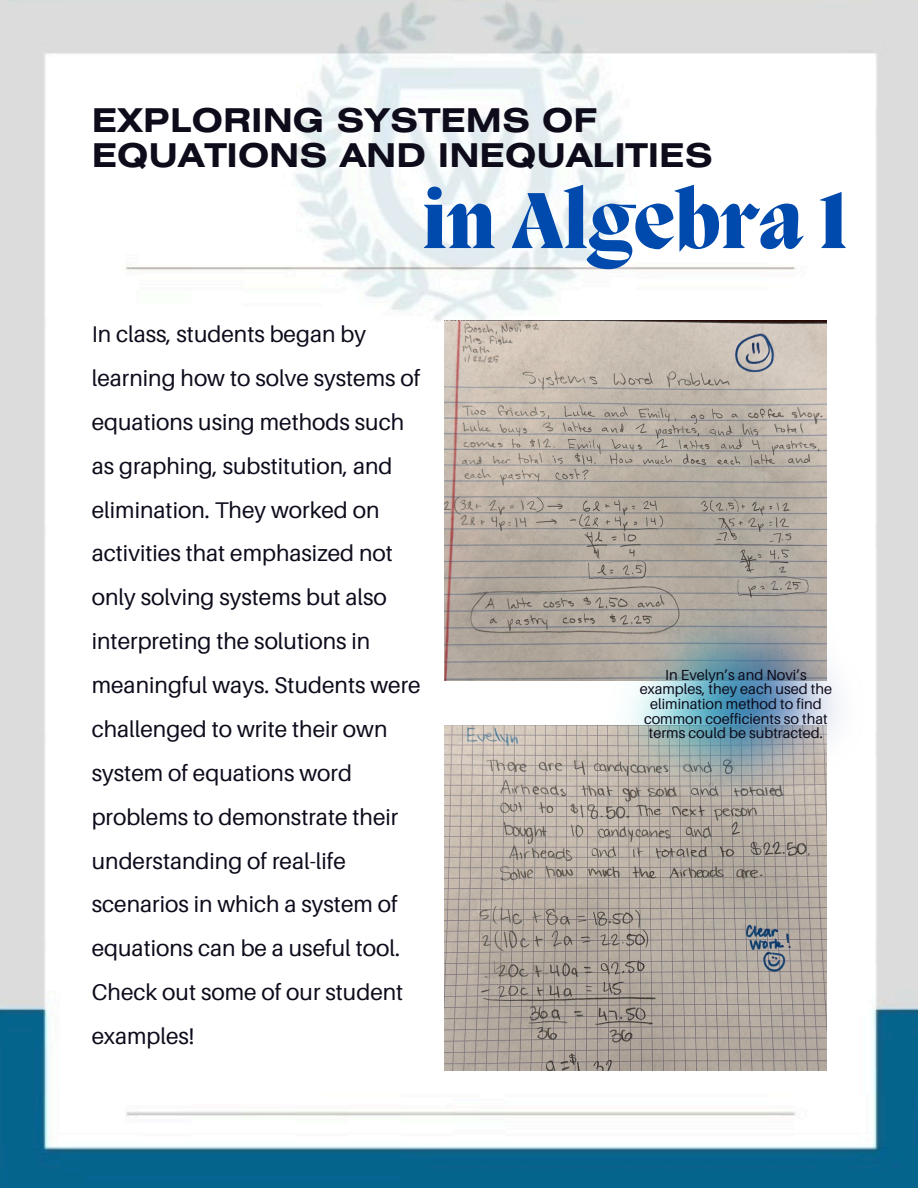
<style>
.page{position:relative;width:918px;height:1188px;background:#fff}
.page>*{position:absolute;margin:0;border:0;box-sizing:border-box;transform-origin:0 0}
.t1{font:800 81.45px "Migra";color:#004aad}
.t2{font:700 32.7px/35.7px "Helios Ext";color:#0e0b1b}
.t3{font:22.65px/43.8px "Aileron";color:#0e0b1b}
.t4{font:14.55px/14.7px "Aileron";color:#0e0b1b;text-align:center}
</style>
<div class="page">
<img style="left:0;top:0;width:918px;height:1188px">
<img style="left:445px;top:725px;width:381px;height:346px">
<img style="left:445px;top:320px;width:381px;height:360px">
<img style="left:601px;top:590px;width:265px;height:227px">
<h2 class="t2" style="left:92px;top:105px;width:623px">EXPLORING SYSTEMS OF<br>EQUATIONS AND INEQUALITIES</h2>
<h1 class="t1" style="left:422px;top:182px;width:427px">in Algebra 1</h1>
<h3 class="t3" style="left:92px;top:312px;width:330px">In class, students began by learning how to solve systems of equations using methods such as graphing, substitution, and elimination. They worked on activities that emphasized not only solving systems but also interpreting the solutions in meaningful ways. Students were challenged to write their own system of equations word problems to demonstrate their understanding of real-life scenarios in which a system of equations can be a useful tool.<br>Check out some of our student examples!</h3>
<p class="t4" style="left:640px;top:667px;width:194px">In Evelyn’s and Novi’s examples, they each used the elimination method to find common coefficients so that terms could be subtracted.</p>
</div>
